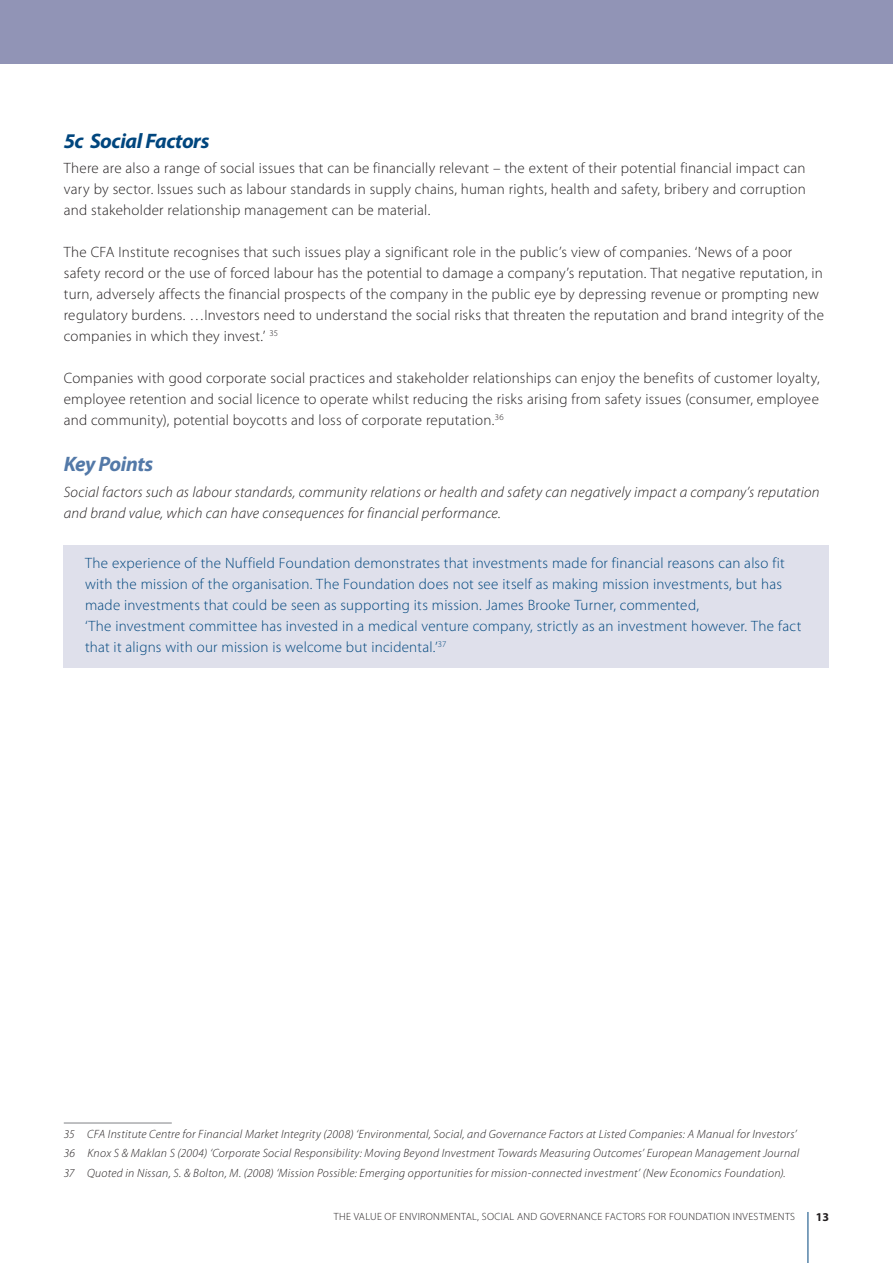
<style>
.page{position:relative;width:893px;height:1263px;background:#fff}
.page>*{position:absolute;margin:0;border:0;box-sizing:border-box;transform-origin:0 0}
.t1{font:italic 700 21px "Myriad Pro";letter-spacing:-.02em;color:#00467e}
.t2{font:italic 700 21px "Myriad Pro";letter-spacing:-.025em;color:#5379a8}
.t3{font:300 15px/21px "Myriad Pro";letter-spacing:.015em;color:#231f20;text-align:justify}
.t4{font:300 15px/21px "Myriad Pro";letter-spacing:.015em;color:#00467e}
.t5{font:italic 300 15px/21px "Myriad Pro";letter-spacing:.015em;color:#231f20}
.t6{font:italic 300 12px/19.2px "Myriad Pro";letter-spacing:.025em;color:#231f20}
.t7{font:700 12px "Myriad Pro";color:#231f20}
.t8{font:300 10.5px "Myriad Pro";letter-spacing:.03em;color:#231f20}
</style>
<div class="page">
<div style="left:0;top:0;width:893px;height:64px;background:#9194b6"></div>
<hr style="left:808px;top:1212px;width:1px;height:51px;background:#00467e">
<div style="left:64px;top:545px;width:765px;height:123px;background:#dfe0eb"></div>
<hr style="left:64px;top:1123px;width:108px;height:1px;background:#808285">
<h1 class="t1" style="left:64px;top:127px;width:147px">5c Social Factors</h1>
<p class="t3" style="left:64px;top:157px;width:744px">There are also a range of social issues that can be financially relevant – the extent of their potential financial impact can vary by sector. Issues such as labour standards in supply chains, human rights, health and safety, bribery and corruption and stakeholder relationship management can be material.</p>
<p class="t3" style="left:64px;top:241px;width:762px;text-align:left">The CFA Institute recognises that such issues play a significant role in the public’s view of companies. ‘News of a poor safety record or the use of forced labour has the potential to damage a company’s reputation. That negative reputation, in turn, adversely affects the financial prospects of the company in the public eye by depressing revenue or prompting new regulatory burdens. …Investors need to understand the social risks that threaten the reputation and brand integrity of the companies in which they invest.’ <sup>35</sup></p>
<p class="t3" style="left:64px;top:367px;width:757px">Companies with good corporate social practices and stakeholder relationships can enjoy the benefits of customer loyalty, employee retention and social licence to operate whilst reducing the risks arising from safety issues (consumer, employee and community), potential boycotts and loss of corporate reputation.<sup>36</sup></p>
<h1 class="t2" style="left:64px;top:451px;width:91px">Key Points</h1>
<p class="t5" style="left:64px;top:481px;width:757px">Social factors such as labour standards, community relations or health and safety can negatively impact a company’s reputation and brand value, which can have consequences for financial performance.</p>
<p class="t4" style="left:85px;top:553px;width:718px">The experience of the Nuffield Foundation demonstrates that investments made for financial reasons can also fit with the mission of the organisation. The Foundation does not see itself as making mission investments, but has made investments that could be seen as supporting its mission. James Brooke Turner, commented,<br>‘The investment committee has invested in a medical venture company, strictly as an investment however. The fact that it aligns with our mission is welcome but incidental.’<sup>37</sup></p>
<p class="t6" style="left:64px;top:1124px;width:737px">35 CFA Institute Centre for Financial Market Integrity (2008) ‘Environmental, Social, and Governance Factors at Listed Companies: A Manual for Investors’<br>36 Knox S &amp; Maklan S (2004) ‘Corporate Social Responsibility: Moving Beyond Investment Towards Measuring Outcomes’ European Management Journal<br>37</p>
<p class="t6" style="left:87px;top:1163px;width:700px">Quoted in Nissan, S. &amp; Bolton, M. (2008) ‘Mission Possible: Emerging opportunities for mission-connected investment’ (New Economics Foundation).</p>
<p class="t8" style="left:334px;top:1210px;width:463px">THE VALUE OF ENVIRONMENTAL, SOCIAL AND GOVERNANCE FACTORS FOR FOUNDATION INVESTMENTS</p>
<p class="t7" style="left:816px;top:1209px;width:15px">13</p>
</div>
